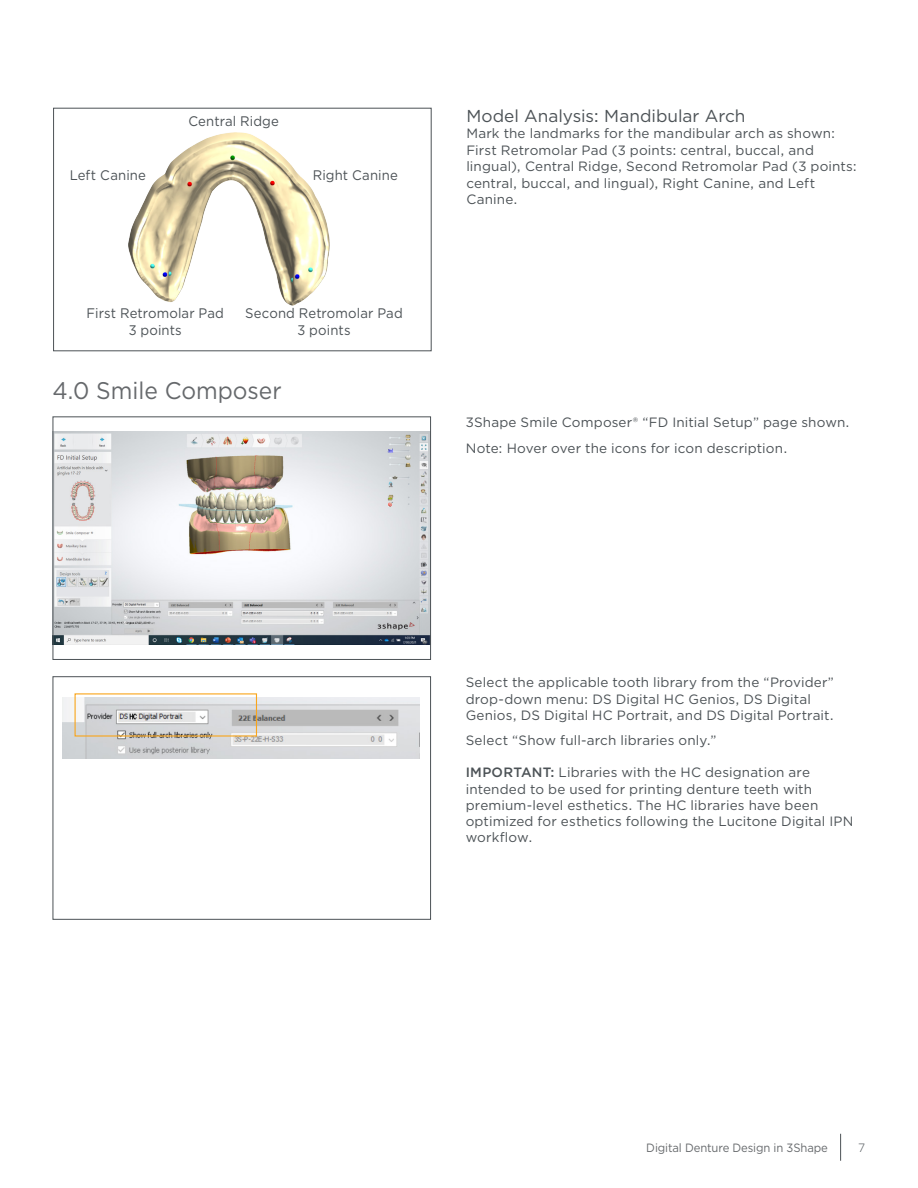
<style>
.page{position:relative;width:918px;height:1188px;background:#fff}
.page>*{position:absolute;margin:0;border:0;box-sizing:border-box;transform-origin:0 0}
.t1{font:24px "Gotham";color:#66696c;scale:.95 1}
.t2{font:17.25px "Gotham";color:#4c5256}
.t3{font:13.8px/17px "Gotham";letter-spacing:.01em;color:#4c5256;text-align:center;scale:.95 1}
.t4{font:13.5px/16.2px "Gotham";letter-spacing:.01em;color:#4c5256}
.t5{font:12px "Gotham";letter-spacing:-.01em;color:#66696c;scale:.94 1}
.t6{font:300 12px "Gotham";color:#4c5256}
.s1{font-weight:500}
</style>
<div class="page">
<svg style="left:840px;top:1134px;width:1px;height:27px"></svg>
<div style="left:53px;top:108px;width:378px;height:243px;border:1px solid #4c5256"></div>
<img style="left:128px;top:133px;width:202px;height:173px">
<img style="left:55px;top:432px;width:374px;height:212px">
<div style="left:53px;top:417px;width:378px;height:243px;border:1px solid #4c5256"></div>
<div style="left:53px;top:677px;width:378px;height:243px;border:1px solid #4c5256"></div>
<img style="left:63px;top:698px;width:356px;height:60px">
<p class="t3" style="left:70px;top:166px;width:82px">Left Canine</p>
<p class="t3" style="left:188px;top:113px;width:97px">Central Ridge</p>
<p class="t3" style="left:313px;top:166px;width:91px">Right Canine</p>
<p class="t3" style="left:87px;top:305px;width:146px">First Retromolar Pad</p>
<p class="t3" style="left:129px;top:322px;width:57px">3 points</p>
<p class="t3" style="left:245px;top:305px;width:167px">Second Retromolar Pad<br>3 points</p>
<p class="t1" style="left:53px;top:375px;width:243px">4.0 Smile Composer</p>
<p class="t2" style="left:466px;top:105px;width:281px">Model Analysis: Mandibular Arch</p>
<p class="t4" style="left:466px;top:125px;width:370px">Mark the landmarks for the mandibular arch as shown:</p>
<p class="t4" style="left:466px;top:141px;width:392px">First Retromolar Pad (3 points: central, buccal, and lingual), Central Ridge, Second Retromolar Pad (3 points: central, buccal, and lingual), Right Canine, and Left Canine.</p>
<p class="t4" style="left:466px;top:414px;width:385px">3Shape Smile Composer® “FD Initial Setup” page shown.</p>
<p class="t4" style="left:466px;top:439px;width:323px">Note: Hover over the icons for icon description.</p>
<p class="t4" style="left:466px;top:674px;width:370px">Select the applicable tooth library from the “Provider” drop-down menu: DS Digital HC Genios, DS Digital<br>Genios, DS Digital HC Portrait, and DS Digital Portrait.</p>
<p class="t4" style="left:466px;top:732px;width:252px">Select “Show full-arch libraries only.”</p>
<p class="t4" style="left:466px;top:764px;width:389px"><span class="s1">IMPORTANT:</span> Libraries with the HC designation are intended to be used for printing denture teeth with premium-level esthetics. The HC libraries have been optimized for esthetics following the Lucitone Digital IPN workflow.</p>
<p class="t5" style="left:646px;top:1140px;width:195px">Digital Denture Design in 3Shape</p>
<p class="t6" style="left:858px;top:1140px;width:9px">7</p>
</div>
